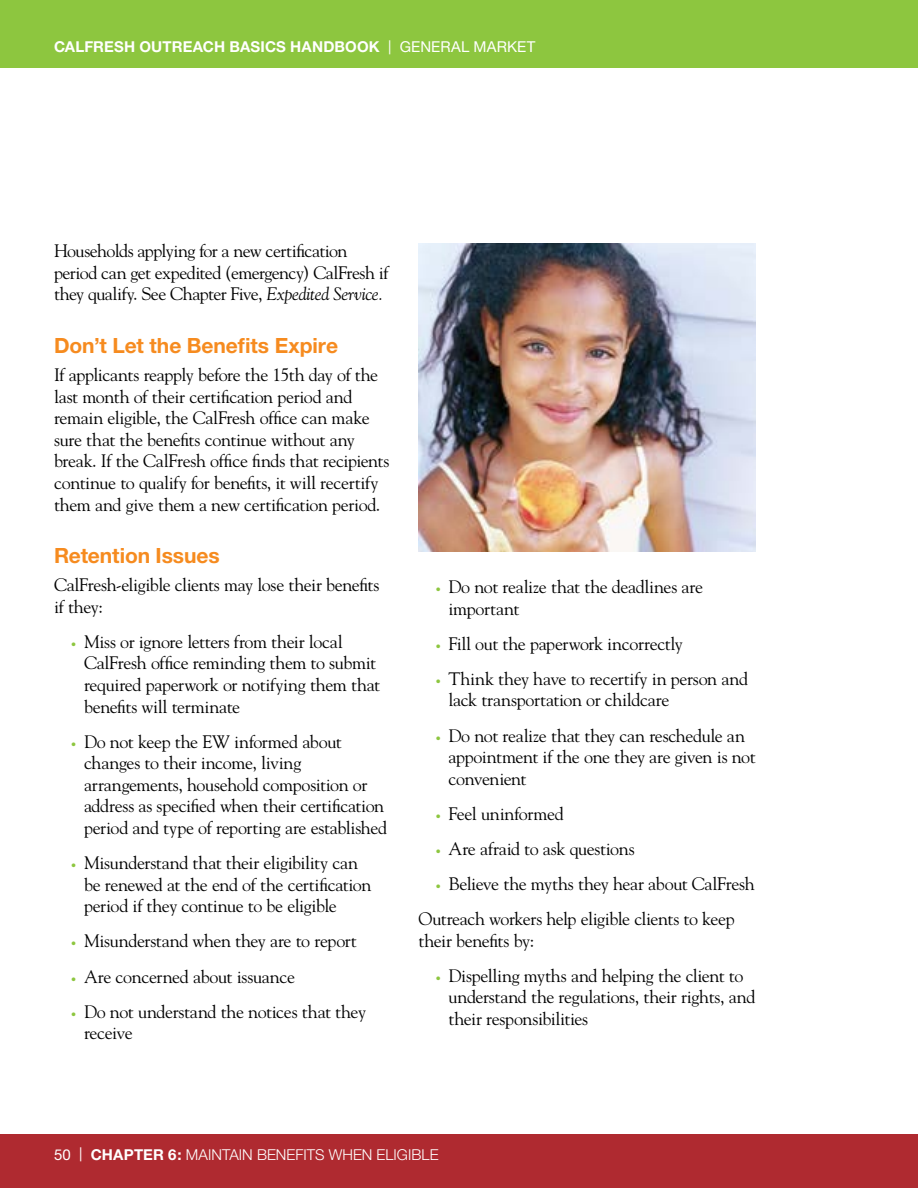
<style>
.page{position:relative;width:918px;height:1188px;background:#fff}
.page>*{position:absolute;margin:0;border:0;box-sizing:border-box;transform-origin:0 0}
.t1{font:700 21px "Helvetica Neue";letter-spacing:-.005em;color:#f68b1f}
.t2{font:18px/21.6px "Goudy";letter-spacing:-.02em;color:#000}
.t3{font:300 15px "Helvetica Neue";letter-spacing:.005em;color:#fff}
.t4{font:700 15px "Helvetica Neue";letter-spacing:.01em;color:#fff}
.t5{font:15px "Helvetica Neue";letter-spacing:.01em;color:#fff}
.s1{font-weight:700}
.s2{font-size:18.75px}
.s3{font-style:italic}
.s4{font-size:10.5px;color:#8dc63f}
.s5{font-weight:400}
.s6{font-weight:400;font-size:18.75px}
</style>
<div class="page">
<div style="left:0;top:0;width:918px;height:67px;background:#8dc63f"></div>
<div style="left:0;top:1135px;width:918px;height:53px;background:#af2a30"></div>
<img style="left:418px;top:243px;width:338px;height:309px">
<p class="t4" style="left:54px;top:38px;width:129px">CalFresh OUTREA</p>
<p class="t4" style="left:203px;top:38px;width:144px">CH BASICS Handboo</p>
<p class="t5" style="left:369px;top:38px;width:168px"><span class="s1">k</span> <span class="s2">|</span> GENERAL MARKET</p>
<p class="t2" style="left:54px;top:240px;width:336px">Households applying for a new certification period can get expedited (emergency) CalFresh if they qualify. See Chapter Five, <span class="s3">Expedited Service.</span></p>
<p class="t1" style="left:54px;top:332px;width:286px">Don’t Let the Benefits Expire</p>
<p class="t2" style="left:54px;top:363px;width:337px">If applicants reapply before the 15th day of the last month of their certification period and remain eligible, the CalFresh office can make sure that the benefits continue without any break. If the CalFresh office finds that recipients continue to qualify for benefits, it will recertify them and give them a new certification period.</p>
<p class="t1" style="left:54px;top:542px;width:167px">Retention Issues</p>
<p class="t2" style="left:54px;top:573px;width:327px">CalFresh-eligible clients may lose their benefits if they:</p>
<p class="t2" style="left:84px;top:630px;width:298px;text-indent:-14px"><span class="s4">•</span> Miss or ignore letters from their local CalFresh office reminding them to submit required paperwork or notifying them that benefits will terminate</p>
<p class="t2" style="left:84px;top:730px;width:305px;text-indent:-14px"><span class="s4">•</span> Do not keep the EW informed about changes to their income, living arrangements, household composition or address as specified when their certification period and type of reporting are established</p>
<p class="t2" style="left:84px;top:852px;width:289px;text-indent:-14px"><span class="s4">•</span> Misunderstand that their eligibility can be renewed at the end of the certification period if they continue to be eligible</p>
<p class="t2" style="left:70px;top:930px;width:288px"><span class="s4">•</span> Misunderstand when they are to report</p>
<p class="t2" style="left:70px;top:965px;width:226px"><span class="s4">•</span> Are concerned about issuance</p>
<p class="t2" style="left:84px;top:1000px;width:284px;text-indent:-14px"><span class="s4">•</span> Do not understand the notices that they receive</p>
<p class="t2" style="left:448px;top:575px;width:256px;text-indent:-14px"><span class="s4">•</span> Do not realize that the deadlines are important</p>
<p class="t2" style="left:435px;top:632px;width:249px"><span class="s4">•</span> Fill out the paperwork incorrectly</p>
<p class="t2" style="left:448px;top:667px;width:301px;text-indent:-14px"><span class="s4">•</span> Think they have to recertify in person and lack transportation or childcare</p>
<p class="t2" style="left:448px;top:724px;width:309px;text-indent:-14px"><span class="s4">•</span> Do not realize that they can reschedule an appointment if the one they are given is not convenient</p>
<p class="t2" style="left:435px;top:802px;width:130px"><span class="s4">•</span> Feel uninformed</p>
<p class="t2" style="left:435px;top:837px;width:201px"><span class="s4">•</span> Are afraid to ask questions</p>
<p class="t2" style="left:418px;top:866px;width:338px;line-height:35.1px;text-indent:17px"><span class="s4">•</span> Believe the myths they hear about CalFresh<br>Outreach workers help eligible clients to keep</p>
<p class="t2" style="left:418px;top:929px;width:117px">their benefits by:</p>
<p class="t2" style="left:448px;top:964px;width:308px;text-indent:-14px"><span class="s4">•</span> Dispelling myths and helping the client to understand the regulations, their rights, and their responsibilities</p>
<p class="t3" style="left:54px;top:1145px;width:331px"><span class="s5">50</span> <span class="s6">|</span> <span class="s1">Chapter 6:</span> MAINTAIN BENEFITS WHEN ELIGI</p>
<p class="t3" style="left:411px;top:1145px;width:19px">BLE</p>
</div>
